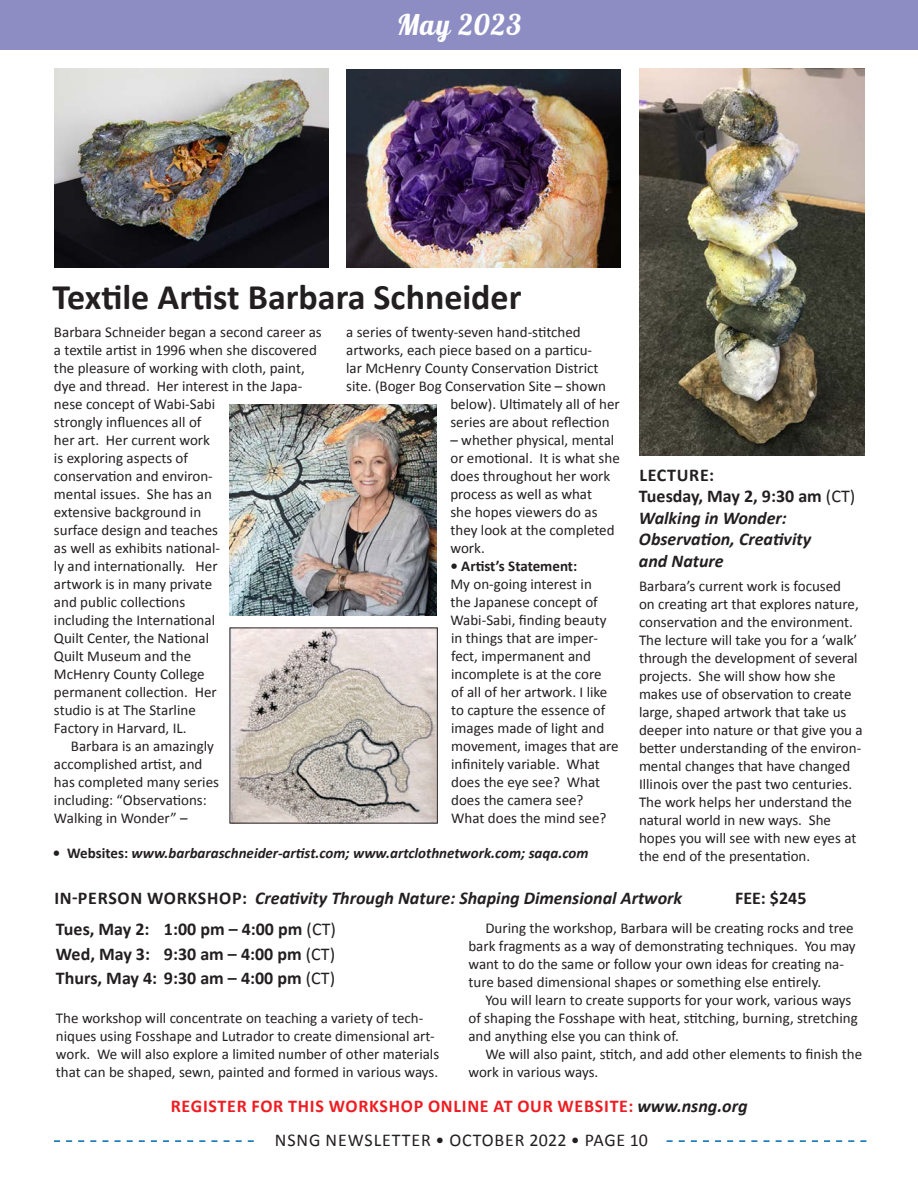
<style>
.page{position:relative;width:918px;height:1188px;background:#fff}
.page>*{position:absolute;margin:0;border:0;box-sizing:border-box;transform-origin:0 0}
.t1{font:700 36px "Calibri";color:#231f20}
.t2{font:28.5px "Lobster 1.4";letter-spacing:.04em;color:#fff}
.t3{font:italic 700 18px/21.6px "Calibri";color:#231f20}
.t4{font:700 18px/24.6px "Calibri";color:#231f20;text-align:justify}
.t5{font:700 18px "Calibri";letter-spacing:.04em;color:#ee1d23}
.t6{font:18px "Calibri";letter-spacing:.05em;color:#231f20}
.t7{font:15px/18px "Calibri";color:#231f20}
.t8{font:italic 700 15px "Calibri";color:#231f20}
.t9{font:700 15px "Calibri";color:#231f20}
.s1{font-style:normal}
.s2{font-weight:400;font-style:normal}
.s3{font-weight:400}
.s4{font-style:italic;color:#231f20}
</style>
<div class="page">
<div style="left:0;top:0;width:918px;height:50px;background:#8d8dc4"></div>
<svg style="left:54px;top:1140px;width:200px;height:2px"></svg>
<svg style="left:667px;top:1140px;width:199px;height:2px"></svg>
<img style="left:639px;top:68px;width:225px;height:387px">
<img style="left:230px;top:405px;width:207px;height:210px">
<img style="left:54px;top:68px;width:274px;height:199px">
<img style="left:346px;top:69px;width:274px;height:198px">
<img style="left:232px;top:630px;width:204px;height:192px">
<h2 class="t2" style="left:397px;top:7px;width:126px">May 2023</h2>
<h1 class="t1" style="left:53px;top:274px;width:470px">Textile Artist Barbara Schneider</h1>
<p class="t7" style="left:54px;top:323px;width:269px">Barbara Schneider began a second career as</p>
<p class="t7" style="left:54px;top:341px;width:264px">a textile artist in 1996 when she discovered</p>
<p class="t7" style="left:54px;top:359px;width:252px">the pleasure of working with cloth, paint,</p>
<p class="t7" style="left:54px;top:377px;width:250px">dye and thread. Her interest in the Japa-</p>
<p class="t7" style="left:54px;top:395px;width:163px">nese concept of Wabi-Sabi</p>
<p class="t7" style="left:54px;top:413px;width:149px">strongly influences all of</p>
<p class="t7" style="left:54px;top:431px;width:158px">her art. Her current work</p>
<p class="t7" style="left:54px;top:449px;width:136px">is exploring aspects of</p>
<p class="t7" style="left:54px;top:467px;width:160px">conservation and environ-</p>
<p class="t7" style="left:54px;top:485px;width:159px">mental issues. She has an</p>
<p class="t7" style="left:54px;top:503px;width:149px">extensive background in</p>
<p class="t7" style="left:54px;top:521px;width:166px">surface design and teaches</p>
<p class="t7" style="left:54px;top:539px;width:168px">as well as exhibits national-</p>
<p class="t7" style="left:54px;top:557px;width:165px">ly and internationally. Her</p>
<p class="t7" style="left:54px;top:575px;width:160px">artwork is in many private</p>
<p class="t7" style="left:54px;top:593px;width:133px">and public collections</p>
<p class="t7" style="left:54px;top:611px;width:163px">including the International</p>
<p class="t7" style="left:54px;top:629px;width:157px">Quilt Center, the National</p>
<p class="t7" style="left:54px;top:647px;width:139px">Quilt Museum and the</p>
<p class="t7" style="left:54px;top:665px;width:152px">McHenry County College</p>
<p class="t7" style="left:54px;top:683px;width:164px">permanent collection. Her</p>
<p class="t7" style="left:54px;top:701px;width:143px">studio is at The Starline</p>
<p class="t7" style="left:54px;top:719px;width:134px">Factory in Harvard, IL.</p>
<p class="t7" style="left:71px;top:737px;width:145px">Barbara is an amazingly</p>
<p class="t7" style="left:54px;top:755px;width:150px">accomplished artist, and</p>
<p class="t7" style="left:54px;top:773px;width:167px">has completed many series</p>
<p class="t7" style="left:54px;top:791px;width:154px">including: “Observations:</p>
<p class="t7" style="left:54px;top:809px;width:135px">Walking in Wonder” –</p>
<p class="t7" style="left:346px;top:323px;width:236px">a series of twenty-seven hand-stitched</p>
<p class="t7" style="left:346px;top:341px;width:247px">artworks, each piece based on a particu-</p>
<p class="t7" style="left:346px;top:359px;width:254px">lar McHenry County Conservation District</p>
<p class="t7" style="left:346px;top:377px;width:261px">site. (Boger Bog Conservation Site – shown</p>
<p class="t7" style="left:450px;top:395px;width:171px">below). Ultimately all of her</p>
<p class="t7" style="left:450px;top:413px;width:161px">series are about reflection</p>
<p class="t7" style="left:450px;top:431px;width:171px">– whether physical, mental or emotional. It is what she does throughout her work process as well as what<br>she hopes viewers do as they look at the completed work.</p>
<p class="t9" style="left:450px;top:556px;width:128px">• Artist’s Statement:</p>
<p class="t7" style="left:450px;top:575px;width:170px">My on-going interest in<br>the Japanese concept of<br>Wabi-Sabi, finding beauty in things that are imper&shy;fect, impermanent and incomplete is at the core<br>of all of her artwork. I like to capture the essence of images made of light and movement, images that are infinitely variable. What does the eye see? What does the camera see?<br>What does the mind see?</p>
<p class="t8" style="left:53px;top:843px;width:537px"><span class="s1">• Websites:</span> www.barbaraschneider-artist.com; www.artclothnetwork.com; saqa.com</p>
<p class="t3" style="left:639px;top:464px;width:218px"><span class="s1">LECTURE:<br>Tuesday, May 2, 9:30 am</span> <span class="s2">(CT)<br></span>Walking in Wonder:<br>Observation, Creativity<br>and Nature</p>
<p class="t7" style="left:639px;top:577px;width:225px">Barbara’s current work is focused<br>on creating art that explores nature, conservation and the environment.<br>The lecture will take you for a ‘walk’ through the development of several projects. She will show how she makes use of observation to create large, shaped artwork that take us deeper into nature or that give you a better understanding of the environ&shy;mental changes that have changed Illinois over the past two centuries.<br>The work helps her understand the natural world in new ways. She hopes you will see with new eyes at the end of the presentation.</p>
<p class="t3" style="left:54px;top:887px;width:629px"><span class="s1">IN-PERSON WORKSHOP:</span> Creativity Through Nature: Shaping Dimensional Artwork</p>
<p class="t4" style="left:735px;top:885px;width:73px">FEE: $245</p>
<p class="t4" style="left:56px;top:917px;width:281px">Tues, May 2: 1:00 pm – 4:00 pm <span class="s3">(CT)<br></span>Wed, May 3: 9:30 am – 4:00 pm <span class="s3">(CT)<br></span>Thurs, May 4: 9:30 am – 4:00 pm <span class="s3">(CT)</span></p>
<p class="t7" style="left:56px;top:1009px;width:385px">The workshop will concentrate on teaching a variety of tech&shy;niques using Fosshape and Lutrador to create dimensional art&shy;work. We will also explore a limited number of other materials that can be shaped, sewn, painted and formed in various ways.</p>
<p class="t7" style="left:468px;top:919px;width:389px;text-indent:17px">During the workshop, Barbara will be creating rocks and tree bark fragments as a way of demonstrating techniques. You may want to do the same or follow your own ideas for creating na&shy;ture based dimensional shapes or something else entirely.</p>
<p class="t7" style="left:468px;top:991px;width:391px;text-indent:17px">You will learn to create supports for your work, various ways of shaping the Fosshape with heat, stitching, burning, stretching and anything else you can think of.</p>
<p class="t7" style="left:468px;top:1045px;width:395px;text-indent:17px">We will also paint, stitch, and add other elements to finish the work in various ways.</p>
<p class="t5" style="left:171px;top:1095px;width:578px">REGISTER FOR THIS WORKSHOP ONLINE AT OUR WEBSITE: <span class="s4">www.nsng.org</span></p>
<p class="t6" style="left:275px;top:1129px;width:374px">NSNG NEWSLETTER • OCTOBER 2022 • PAGE 10</p>
</div>
